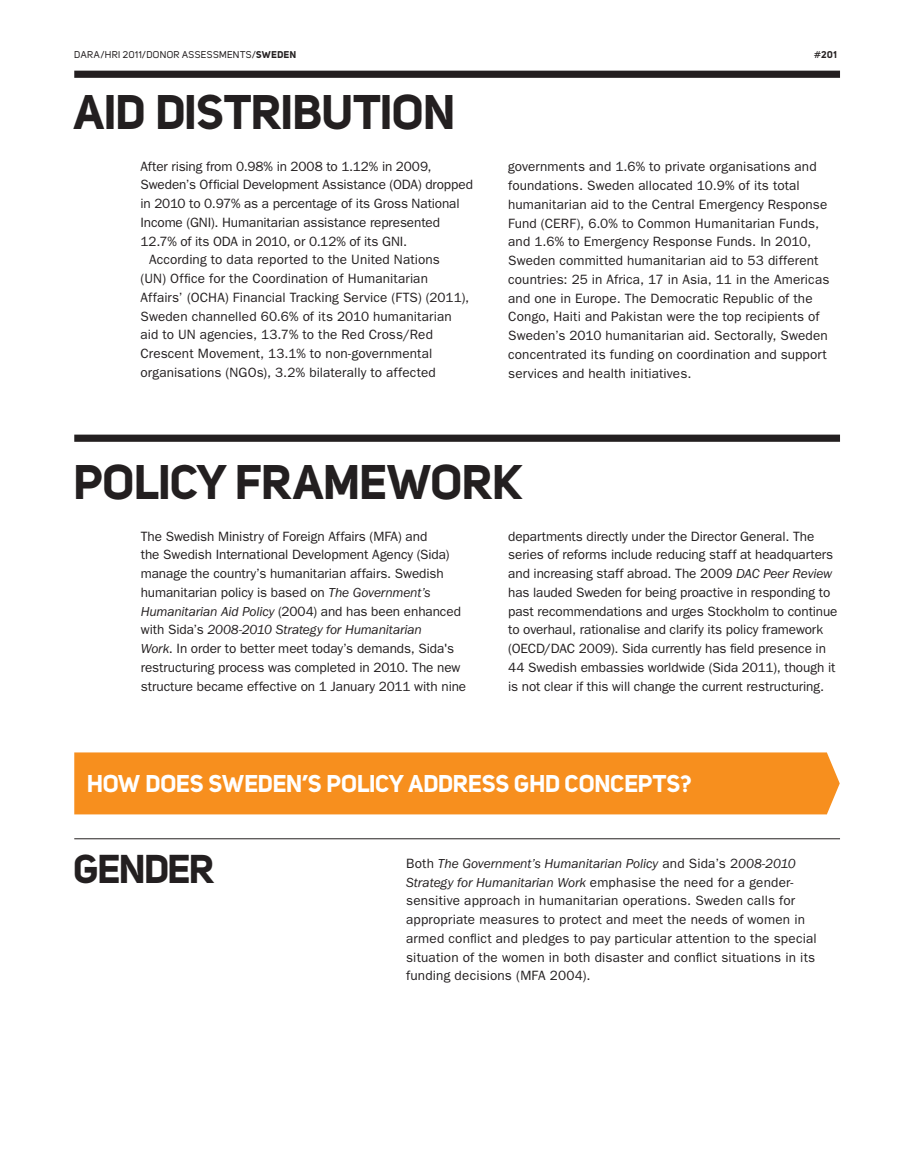
<style>
.page{position:relative;width:915px;height:1169px;background:#fff}
.page>*{position:absolute;margin:0;border:0;box-sizing:border-box;transform-origin:0 0}
.t1{font:48px "Uni Sans Bold";letter-spacing:-.01em;color:#231f20}
.t2{font:39.75px "Uni Sans Bold";letter-spacing:-.04em;color:#231f20}
.t3{font:24px "Uni Sans Bold";letter-spacing:-.015em;color:#fff}
.t4{font:13.5px/18.8px "ITC Franklin Gothic Std";color:#231f20}
.t5{font:9.75px "Uni Sans Regular";letter-spacing:.035em;color:#231f20}
.t6{font:9.75px "Uni Sans Bold";color:#231f20}
.s1{font-family:"Uni Sans Bold"}
.s2{font-family:"Uni Sans Regular"}
.s3{font-style:italic}
</style>
<div class="page">
<div style="left:74px;top:71px;width:766px;height:7px;background:#231f20"></div>
<div style="left:74px;top:435px;width:766px;height:7px;background:#231f20"></div>
<div style="left:74px;top:752px;width:765px;height:62px;background:#f78f1e"></div>
<hr style="left:74px;top:838px;width:766px;height:1px;background:#231f20">
<p class="t5" style="left:74px;top:52px;width:224px">DARA/HRI 2011/DONOR ASSESSMENTS/<span class="s1">SWEDEN</span></p>
<p class="t6" style="left:814px;top:51px;width:24px"><span class="s2">#</span>201</p>
<h1 class="t1" style="left:74px;top:95px;width:384px">AID DISTRIBUTION</h1>
<p class="t4" style="left:140px;top:158px;width:292px">After rising from 0.98% in 2008 to 1.12% in 2009,</p>
<p class="t4" style="left:140px;top:177px;width:334px">Sweden’s Official Development Assistance (ODA) dropped</p>
<p class="t4" style="left:140px;top:196px;width:320px">in 2010 to 0.97% as a percentage of its Gross National</p>
<p class="t4" style="left:140px;top:214px;width:301px">Income (GNI). Humanitarian assistance represented</p>
<p class="t4" style="left:140px;top:233px;width:268px">12.7% of its ODA in 2010, or 0.12% of its GNI.</p>
<p class="t4" style="left:149px;top:252px;width:292px">According to data reported to the United Nations</p>
<p class="t4" style="left:140px;top:271px;width:289px">(UN) Office for the Coordination of Humanitarian</p>
<p class="t4" style="left:140px;top:289px;width:330px">Affairs’ (OCHA) Financial Tracking Service (FTS) (2011),</p>
<p class="t4" style="left:140px;top:308px;width:313px">Sweden channelled 60.6% of its 2010 humanitarian</p>
<p class="t4" style="left:140px;top:327px;width:294px">aid to UN agencies, 13.7% to the Red Cross/Red</p>
<p class="t4" style="left:140px;top:346px;width:293px">Crescent Movement, 13.1% to non-governmental</p>
<p class="t4" style="left:140px;top:364px;width:297px">organisations (NGOs), 3.2% bilaterally to affected</p>
<p class="t4" style="left:508px;top:159px;width:322px">governments and 1.6% to private organisations and foundations. Sweden allocated 10.9% of its total humanitarian aid to the Central Emergency Response Fund (CERF), 6.0% to Common Humanitarian Funds, and 1.6% to Emergency Response Funds. In 2010, Sweden committed humanitarian aid to 53 different countries: 25 in Africa, 17 in Asia, 11 in the Americas and one in Europe. The Democratic Republic of the Congo, Haiti and Pakistan were the top recipients of Sweden’s 2010 humanitarian aid. Sectorally, Sweden concentrated its funding on coordination and support services and health initiatives.</p>
<h1 class="t1" style="left:74px;top:465px;width:449px">POLICY FRAMEWORK</h1>
<p class="t4" style="left:141px;top:528px;width:327px">The Swedish Ministry of Foreign Affairs (MFA) and<br>the Swedish International Development Agency (Sida) manage the country’s humanitarian affairs. Swedish humanitarian policy is based on <span class="s3">The Government’s Humanitarian Aid Policy</span> (2004) and has been enhanced with Sida’s <span class="s3">2008-2010 Strategy for Humanitarian<br>Work</span>. In order to better meet today’s demands, Sida's restructuring process was completed in 2010. The new structure became effective on 1 January 2011 with nine</p>
<p class="t4" style="left:508px;top:528px;width:331px">departments directly under the Director General. The series of reforms include reducing staff at headquarters and increasing staff abroad. The 2009 <span class="s3">DAC Peer Review </span>has lauded Sweden for being proactive in responding to past recommendations and urges Stockholm to continue to overhaul, rationalise and clarify its policy framework (OECD/DAC 2009). Sida currently has field presence in 44 Swedish embassies worldwide (Sida 2011), though it is not clear if this will change the current restructuring.</p>
<h3 class="t3" style="left:87px;top:775px;width:606px">HOW DOES SWEDEN’S POLICY ADDRESS GHD CONCEPTS?</h3>
<h2 class="t2" style="left:74px;top:855px;width:142px">GENDER</h2>
<p class="t4" style="left:406px;top:855px;width:412px">Both <span class="s3">The Government’s Humanitarian Policy</span> and Sida’s 2<span class="s3">008-2010<br>Strategy for Humanitarian Work</span> emphasise the need for a gender&shy;sensitive approach in humanitarian operations. Sweden calls for appropriate measures to protect and meet the needs of women in armed conflict and pledges to pay particular attention to the special situation of the women in both disaster and conflict situations in its funding decisions (MFA 2004).</p>
</div>
